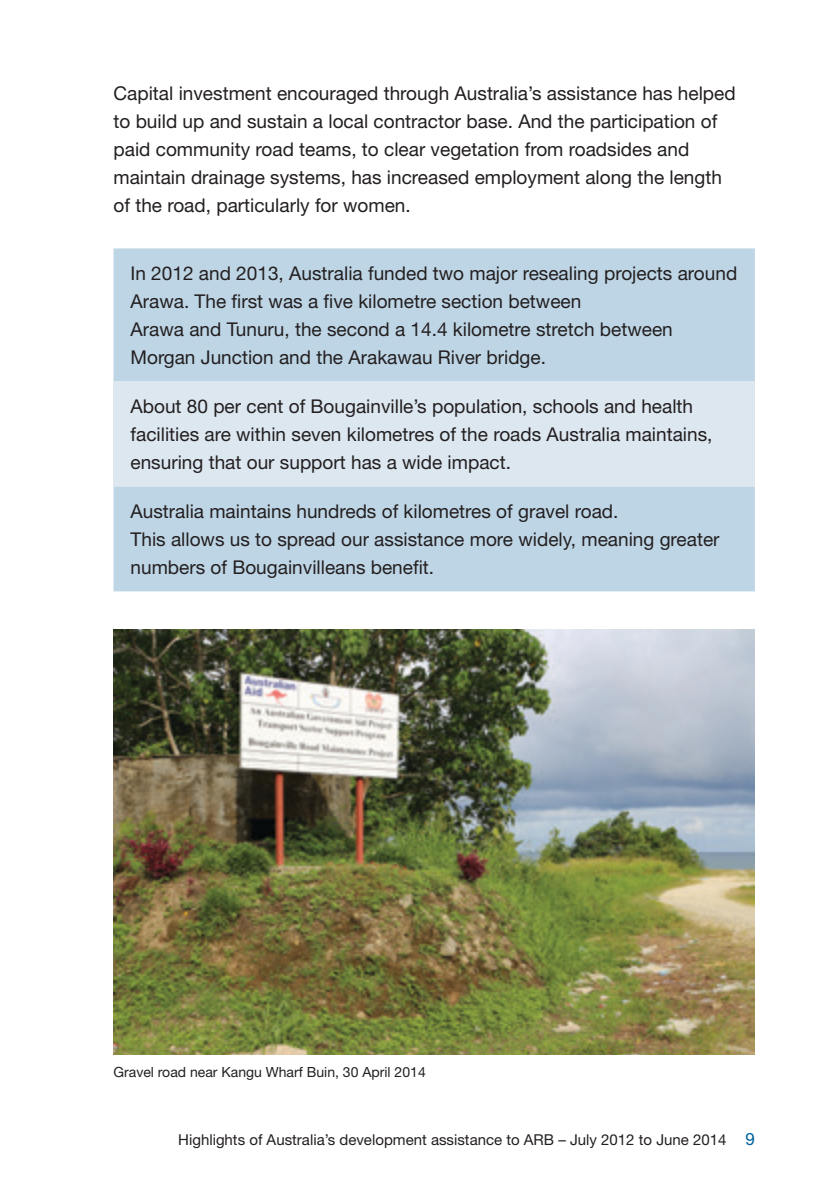
<style>
.page{position:relative;width:840px;height:1191px;background:#fff}
.page>*{position:absolute;margin:0;border:0;box-sizing:border-box;transform-origin:0 0}
._04__BODY_TEXT{font:19px/28px "Helvetica Neue";color:#231f20}
.t1{font:15px "Helvetica Neue";color:#231f20}
.t2{font:14px "Helvetica Neue";color:#231f20}
.s1{font-size:17px;color:#00629f}
</style>
<div class="page">
<div style="left:113px;top:248px;width:641px;height:343px;background:#bed5e5"></div>
<div style="left:113px;top:381px;width:641px;height:105px;background:#dce7f0"></div>
<img style="left:113px;top:629px;width:641px;height:425px">
<p class="_04__BODY_TEXT" style="left:113px;top:79px;width:623px">Capital investment encouraged through Australia’s assistance has helped to build up and sustain a local contractor base. And the participation of paid community road teams, to clear vegetation from roadsides and maintain drainage systems, has increased employment along the length of the road, particularly for women.</p>
<p class="_04__BODY_TEXT" style="left:130px;top:259px;width:608px">In 2012 and 2013, Australia funded two major resealing projects around Arawa. The first was a five kilometre section between<br>Arawa and Tunuru, the second a 14.4 kilometre stretch between Morgan Junction and the Arakawau River bridge.</p>
<p class="_04__BODY_TEXT" style="left:130px;top:392px;width:583px">About 80 per cent of Bougainville’s population, schools and health facilities are within seven kilometres of the roads Australia maintains, ensuring that our support has a wide impact.</p>
<p class="_04__BODY_TEXT" style="left:130px;top:497px;width:590px">Australia maintains hundreds of kilometres of gravel road.<br>This allows us to spread our assistance more widely, meaning greater numbers of Bougainvilleans benefit.</p>
<p class="t2" style="left:113px;top:1064px;width:313px">Gravel road near Kangu Wharf Buin, 30 April 2014</p>
<p class="t1" style="left:178px;top:1130px;width:577px">Highlights of Australia’s development assistance to ARB – July 2012 to June 2014 <span class="s1">9</span></p>
</div>
